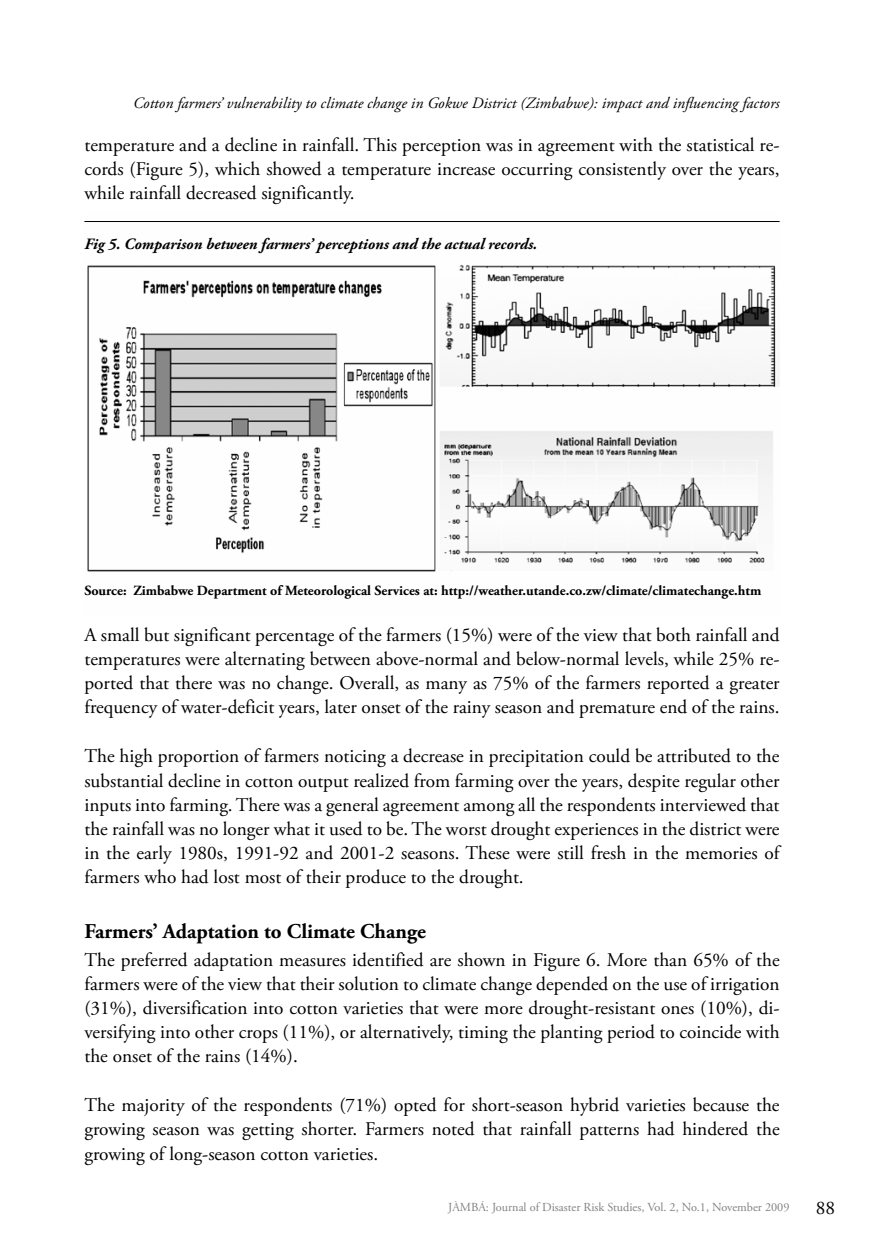
<style>
.page{position:relative;width:874px;height:1241px;background:#fff}
.page>*{position:absolute;margin:0;border:0;box-sizing:border-box;transform-origin:0 0}
.t1{font:700 21px "Adobe Garamond Pro";color:#000}
.t2{font:19.25px/24.2px "Adobe Garamond Pro";color:#000;text-align:justify}
.t3{font:italic 15.75px "Adobe Garamond Pro";letter-spacing:.005em;color:#000}
.t4{font:italic 700 15.75px "Adobe Garamond Pro";color:#000}
.t5{font:700 14px "Adobe Garamond Pro";color:#000}
.t6{font:12.25px "Adobe Garamond Pro";color:#808285}
</style>
<div class="page">
<img style="left:87px;top:265px;width:692px;height:307px">
<hr style="left:84px;top:221px;width:695px;height:1px;background:#000">
<p class="t3" style="left:133px;top:94px;width:647px">Cotton farmers’ vulnerability to climate change in Gokwe District (Zimbabwe): impact and influencing factors</p>
<p class="t2" style="left:84px;top:133px;width:696px">temperature and a decline in rainfall. This perception was in agreement with the statistical re&shy;cords (Figure 5), which showed a temperature increase occurring consistently over the years, while rainfall decreased significantly.</p>
<p class="t4" style="left:84px;top:234px;width:454px">Fig 5. Comparison between farmers’ perceptions and the actual records.</p>
<p class="t5" style="left:84px;top:582px;width:678px">Source: Zimbabwe Department of Meteorological Services at: http://weather.utande.co.zw/climate/climatechange.htm</p>
<p class="t2" style="left:84px;top:623px;width:696px">A small but significant percentage of the farmers (15%) were of the view that both rainfall and temperatures were alternating between above-normal and below-normal levels, while 25% re&shy;ported that there was no change. Overall, as many as 75% of the farmers reported a greater frequency of water-deficit years, later onset of the rainy season and premature end of the rains.</p>
<p class="t2" style="left:84px;top:744px;width:696px">The high proportion of farmers noticing a decrease in precipitation could be attributed to the substantial decline in cotton output realized from farming over the years, despite regular other inputs into farming. There was a general agreement among all the respondents interviewed that the rainfall was no longer what it used to be. The worst drought experiences in the district were in the early 1980s, 1991-92 and 2001-2 seasons. These were still fresh in the memories of farmers who had lost most of their produce to the drought.</p>
<p class="t1" style="left:84px;top:918px;width:343px">Farmers’ Adaptation to Climate Change</p>
<p class="t2" style="left:84px;top:947px;width:696px">The preferred adaptation measures identified are shown in Figure 6. More than 65% of the farmers were of the view that their solution to climate change depended on the use of irrigation (31%), diversification into cotton varieties that were more drought-resistant ones (10%), di&shy;versifying into other crops (11%), or alternatively, timing the planting period to coincide with the onset of the rains (14%).</p>
<p class="t2" style="left:84px;top:1093px;width:696px">The majority of the respondents (71%) opted for short-season hybrid varieties because the growing season was getting shorter. Farmers noted that rainfall patterns had hindered the growing of long-season cotton varieties.</p>
<p class="t6" style="left:448px;top:1199px;width:343px">JÀMBÁ: Journal of Disaster Risk Studies, Vol. 2, No.1, November 2009</p>
<p class="t2" style="left:815px;top:1195px;width:21px">88</p>
</div>
